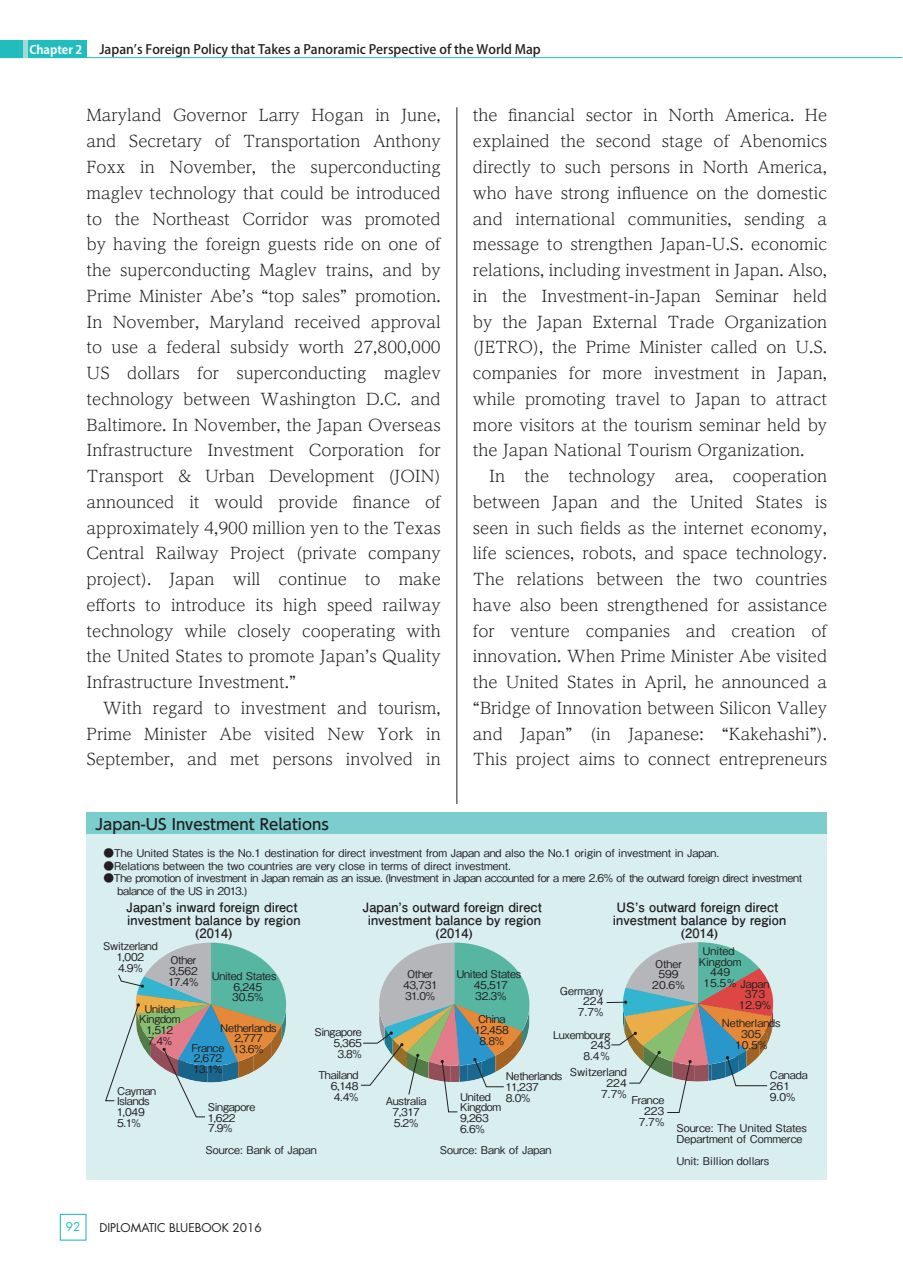
<style>
.page{position:relative;width:903px;height:1275px;background:#fff}
.page>*{position:absolute;margin:0;border:0;box-sizing:border-box;transform-origin:0 0}
.t1{font:300 16.1px/25.7px "UD Reimin Pro";color:#231f20;text-align:justify}
.t2{font:500 15.05px "UD Shin Go Pro";color:#231f20}
.t3{font:700 12.95px/13px "Futo Go B101 Pro";color:#231f20;text-align:center}
.t4{font:500 12.95px "Koz Go Pro";color:#231f20}
.t5{font:11.72px "Futura Std";color:#231f20}
.t6{font:700 11.72px "Koz Go Pro";color:#fff}
.t7{font:11.72px "Futura Std";color:#21bdbd}
.t8{font:500 10.67px/10.7px "Gothic BBB Pro";letter-spacing:-.01em;color:#231f20}
.t9{font:500 10.67px/10.7px "Gothic BBB Pro";letter-spacing:-.03em;color:#231f20;text-align:center}
</style>
<div class="page">
<hr style="left:456px;top:107px;width:1px;height:1072px;background:#231f20">
<div style="left:87px;top:812px;width:740px;height:22px;background:#7bcdce"></div>
<div style="left:87px;top:834px;width:740px;height:345px;background:#d8eeef"></div>
<svg style="left:360px;top:942px;width:170px;height:170px"></svg>
<svg style="left:606px;top:942px;width:168px;height:171px"></svg>
<svg style="left:105px;top:943px;width:182px;height:174px"></svg>
<hr style="left:1px;top:57px;width:901px;height:1px;background:#21bdbd">
<div style="left:1px;top:41px;width:86px;height:17px;background:#21bdbd"></div>
<hr style="left:24px;top:41px;width:4px;height:17px;background:#a2dadb">
<div style="left:60px;top:1214px;width:27px;height:27px;border:1px solid #21bdbd"></div>
<p class="t6" style="left:29px;top:42px;width:54px">Chapter 2</p>
<p class="t4" style="left:99px;top:41px;width:443px">Japan’s Foreign Policy that Takes a Panoramic Perspective of the World Map</p>
<p class="t1" style="left:87px;top:102px;width:356px">Maryland Governor Larry Hogan in June, and Secretary of Transportation Anthony Foxx in November, the superconducting maglev technology that could be introduced to the Northeast Corridor was promoted by having the foreign guests ride on one of the superconducting Maglev trains, and by Prime Minister Abe’s “top sales” promotion.<br>In November, Maryland received approval to use a federal subsidy worth 27,800,000<br>US dollars for superconducting maglev technology between Washington D.C. and Baltimore. In November, the Japan Overseas Infrastructure Investment Corporation for Transport &amp; Urban Development (JOIN) announced it would provide finance of approximately 4,900 million yen to the Texas Central Railway Project (private company project). Japan will continue to make efforts to introduce its high speed railway technology while closely cooperating with the United States to promote Japan’s Quality Infrastructure Investment.”</p>
<p class="t1" style="left:87px;top:694px;width:356px;text-indent:16px">With regard to investment and tourism, Prime Minister Abe visited New York in September, and met persons involved in</p>
<p class="t2" style="left:95px;top:812px;width:235px">Japan-US Investment Relations</p>
<p class="t1" style="left:473px;top:102px;width:356px">the financial sector in North America. He explained the second stage of Abenomics directly to such persons in North America, who have strong influence on the domestic and international communities, sending a message to strengthen Japan-U.S. economic relations, including investment in Japan. Also, in the Investment-in-Japan Seminar held by the Japan External Trade Organization (JETRO), the Prime Minister called on U.S. companies for more investment in Japan, while promoting travel to Japan to attract more visitors at the tourism seminar held by the Japan National Tourism Organization.</p>
<p class="t1" style="left:473px;top:463px;width:356px;text-indent:16px">In the technology area, cooperation between Japan and the United States is seen in such fields as the internet economy, life sciences, robots, and space technology.<br>The relations between the two countries have also been strengthened for assistance for venture companies and creation of innovation. When Prime Minister Abe visited the United States in April, he announced a “Bridge of Innovation between Silicon Valley and Japan” (in Japanese: “Kakehashi”).<br>This project aims to connect entrepreneurs</p>
<p class="t8" style="left:103px;top:846px;width:617px">●The United States is the No.1 destination for direct investment from Japan and also the No.1 origin of investment in Japan.</p>
<p class="t8" style="left:103px;top:859px;width:409px">●Relations between the two countries are very close in terms of direct investment.</p>
<p class="t8" style="left:117px;top:870px;width:686px;line-height:13px;text-indent:-14px">●The promotion of investment in Japan remain as an issue. (Investment in Japan accounted for a mere 2.6% of the outward foreign direct investment balance of the US in 2013.)</p>
<p class="t3" style="left:362px;top:899px;width:181px">Japan’s outward foreign direct investment balance by region (2014)</p>
<p class="t3" style="left:613px;top:899px;width:175px">US’s outward foreign direct investment balance by region (2014)</p>
<p class="t3" style="left:126px;top:899px;width:176px">Japan’s inward foreign direct investment balance by region (2014)</p>
<p class="t8" style="left:103px;top:940px;width:56px;text-align:center">Switzerland<br>1,002<br>4.9%</p>
<p class="t8" style="left:168px;top:953px;width:32px">Other<br>3,562<br>17.4%</p>
<p class="t8" style="left:232px;top:969px;width:46px;text-indent:-20px">United States<br>6,245<br>30.5%</p>
<p class="t8" style="left:220px;top:1021px;width:58px;text-align:center">Netherlands<br>2,777</p>
<p class="t8" style="left:191px;top:1041px;width:74px">France 13.6%<br>2,672<br>13.1%</p>
<p class="t8" style="left:208px;top:1100px;width:49px">Singapore<br>1,622<br>7.9%</p>
<p class="t9" style="left:139px;top:1002px;width:43px">United<br>Kingdom<br>1,512<br>7.4%</p>
<p class="t8" style="left:117px;top:1084px;width:41px">Cayman<br>Islands<br>1,049<br>5.1%</p>
<p class="t8" style="left:314px;top:1025px;width:49px;text-align:right">Singapore<br>5,365<br>3.8%</p>
<p class="t8" style="left:331px;top:1069px;width:29px;text-align:justify;text-indent:-12px">Thailand 6,148<br>4.4%</p>
<p class="t8" style="left:205px;top:1143px;width:113px">Source: Bank of Japan</p>
<p class="t7" style="left:66px;top:1219px;width:16px">92</p>
<p class="t5" style="left:99px;top:1220px;width:164px">DIPLOMATIC BLUEBOOK 2016</p>
<p class="t8" style="left:702px;top:944px;width:34px">United</p>
<p class="t8" style="left:699px;top:955px;width:44px">Kingdom</p>
<p class="t8" style="left:710px;top:966px;width:22px">449</p>
<p class="t8" style="left:703px;top:977px;width:68px">15.5％ Japan</p>
<p class="t8" style="left:652px;top:957px;width:34px;text-align:center">Other<br>599<br>20.6%</p>
<p class="t8" style="left:457px;top:968px;width:66px;text-align:center">United States<br>45,517<br>32.3%</p>
<p class="t9" style="left:474px;top:1012px;width:36px">China<br>12,458<br>8.8%</p>
<p class="t8" style="left:506px;top:1070px;width:58px">Netherlands<br>11,237</p>
<p class="t8" style="left:460px;top:1090px;width:32px">United</p>
<p class="t8" style="left:506px;top:1091px;width:26px">8.0%</p>
<p class="t8" style="left:460px;top:1101px;width:43px">Kingdom<br>9,263<br>6.6%</p>
<p class="t8" style="left:403px;top:968px;width:36px;text-align:center">Other<br>43,731<br>31.0%</p>
<p class="t8" style="left:560px;top:984px;width:45px;text-align:right">Germany<br>224<br>7.7%</p>
<p class="t8" style="left:739px;top:988px;width:34px;text-align:center">373<br>12.9%</p>
<p class="t8" style="left:722px;top:1017px;width:60px;text-align:center">Netherlands<br>305<br>10.5%</p>
<p class="t8" style="left:553px;top:1028px;width:59px;text-align:right">Luxembourg<br>243<br>8.4％</p>
<p class="t8" style="left:570px;top:1066px;width:59px;text-align:right">Switzerland<br>224<br>7.7%</p>
<p class="t8" style="left:770px;top:1069px;width:39px">Canada<br>261</p>
<p class="t8" style="left:631px;top:1094px;width:35px">France</p>
<p class="t8" style="left:770px;top:1090px;width:27px">9.0%</p>
<p class="t8" style="left:639px;top:1104px;width:27px;text-align:center">223<br>7.7%</p>
<p class="t8" style="left:386px;top:1094px;width:42px;text-align:center">Australia<br>7,317<br>5.2%</p>
<p class="t8" style="left:676px;top:1122px;width:132px">Source: The United States<br>Department of Commerce</p>
<p class="t8" style="left:676px;top:1154px;width:94px">Unit: Billion dollars</p>
<p class="t8" style="left:440px;top:1143px;width:113px">Source: Bank of Japan</p>
</div>
